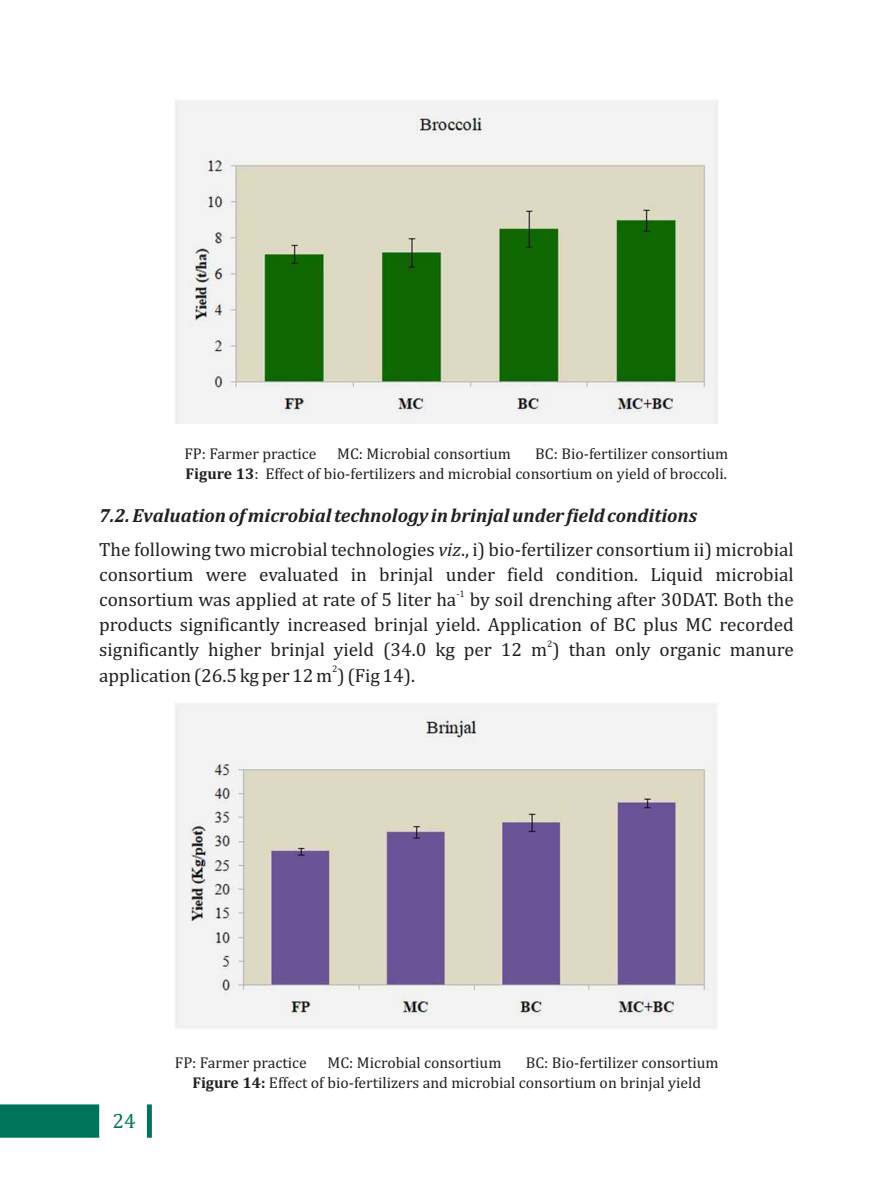
<style>
.page{position:relative;width:893px;height:1191px;background:#fff}
.page>*{position:absolute;margin:0;border:0;box-sizing:border-box;transform-origin:0 0}
.t1{font:21px "Cambria";color:#00745b}
.t2{font:19.25px/33.8px "Cambria";color:#231f20}
.t3{font:15.75px/20.3px "Cambria";color:#231f20;text-align:right}
.t4{font:9.62px "Cambria";color:#231f20}
.s1{font-weight:700}
.s2{font-weight:700;font-style:italic}
.s3{font-style:italic}
</style>
<div class="page">
<img style="left:175px;top:100px;width:543px;height:324px">
<img style="left:175px;top:703px;width:542px;height:326px">
<svg style="left:0;top:1104px;width:152px;height:33px"></svg>
<p class="t3" style="left:186px;top:444px;width:544px">BC: Bio-fertilizer consortium<br><span class="s1">Figure 13</span>: Effect of bio-fertilizers and microbial consortium on yield of broccoli.</p>
<p class="t2" style="left:99px;top:500px;width:696px"><span class="s2">7.2. Evaluation of microbial technology in brinjal under field conditions<br></span>The following two microbial technologies <span class="s3">viz</span>., i) bio-fertilizer consortium ii) microbial</p>
<p class="t2" style="left:99px;top:558px;width:696px">consortium were evaluated in brinjal under field condition. Liquid microbial</p>
<p class="t4" style="left:456px;top:589px;width:10px">-1</p>
<p class="t3" style="left:185px;top:444px;width:133px">FP: Farmer practice</p>
<p class="t3" style="left:337px;top:444px;width:175px">MC: Microbial consortium</p>
<p class="t2" style="left:99px;top:588px;width:696px;line-height:24.8px">consortium was applied at rate of 5 liter ha by soil drenching after 30DAT. Both the products significantly increased brinjal yield. Application of BC plus MC recorded</p>
<p class="t4" style="left:547px;top:639px;width:7px">2</p>
<p class="t2" style="left:99px;top:634px;width:696px">significantly higher brinjal yield (34.0 kg per 12 m ) than only organic manure</p>
<p class="t4" style="left:332px;top:664px;width:7px">2</p>
<p class="t2" style="left:99px;top:659px;width:317px">application (26.5 kg per 12 m ) (Fig 14).</p>
<p class="t1" style="left:112px;top:1111px;width:25px">24</p>
<p class="t3" style="left:192px;top:1053px;width:528px;text-align:left;text-indent:333px">BC: Bio-fertilizer consortium<br><span class="s1">Figure 14:</span> Effect of bio-fertilizers and microbial consortium on brinjal yield</p>
<p class="t3" style="left:175px;top:1053px;width:133px">FP: Farmer practice</p>
<p class="t3" style="left:328px;top:1053px;width:175px">MC: Microbial consortium</p>
</div>
